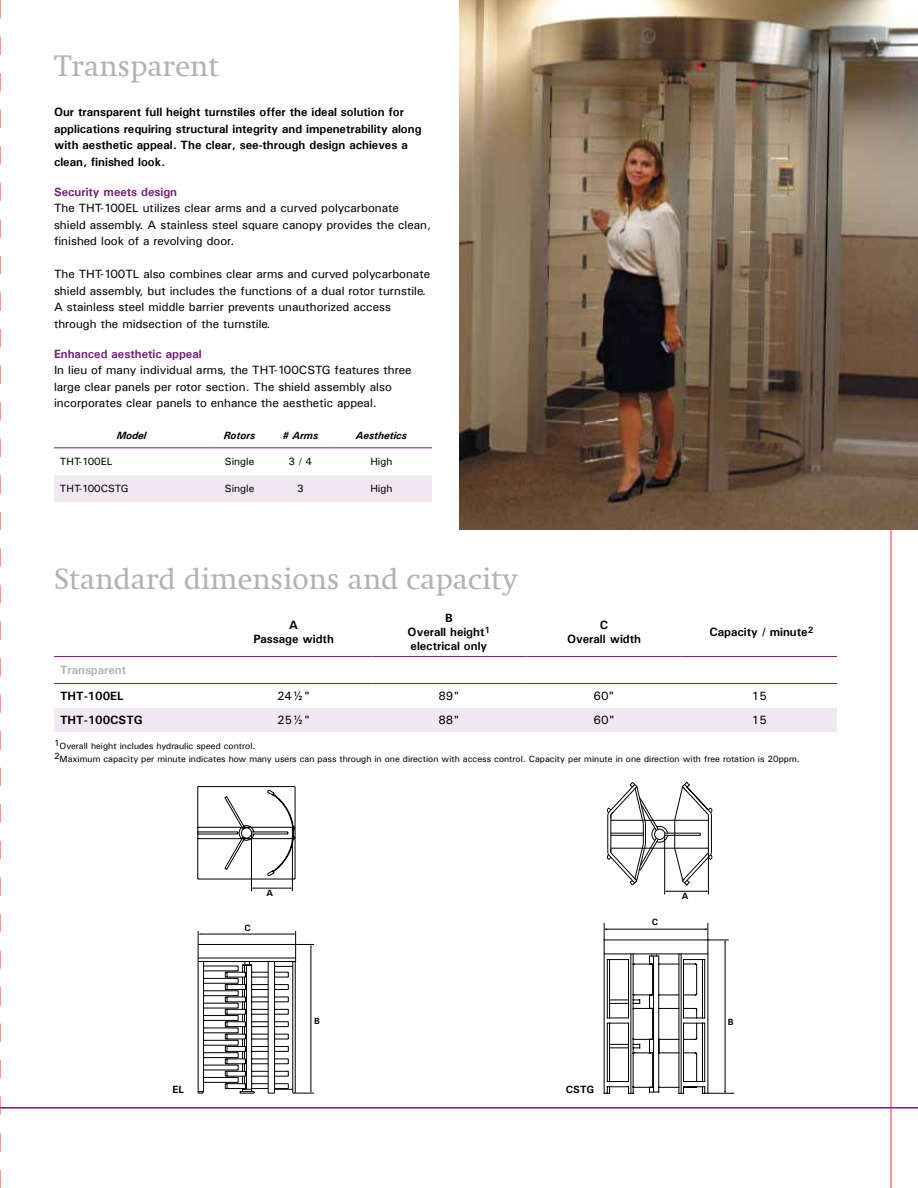
<style>
.page{position:relative;width:918px;height:1188px;background:#fff}
.page>*{position:absolute;margin:0;border:0;box-sizing:border-box;transform-origin:0 0}
.t1{font:30px "Swift Com";color:#b1b3b4}
.t2{font:12px/16.5px "Univers";color:#000}
.t3{font:700 12px/14.4px "Univers";color:#000;text-align:center}
.t4{font:700 12px "Univers";color:#781b7d}
.t5{font:700 12px "Univers";color:#b1b3b4}
.t6{font:10.5px "Univers";color:#000}
.t7{font:italic 700 10.5px "Univers";color:#000}
.t8{font:700 10.5px "Univers";color:#000}
.t9{font:9px/13.5px "Univers";color:#000}
.t10{font:700 9px "Univers";color:#000}
</style>
<div class="page">
<hr style="left:891px;top:0;width:1px;height:1188px;background:#e5352c">
<svg style="left:1px;top:1106px;width:917px;height:82px"></svg>
<svg style="left:197px;top:786px;width:99px;height:93px"></svg>
<hr style="left:251px;top:834px;width:1px;height:57px;background:#000">
<hr style="left:292px;top:837px;width:1px;height:54px;background:#000">
<hr style="left:253px;top:888px;width:37px;height:1px;background:#000">
<svg style="left:198px;top:931px;width:116px;height:163px"></svg>
<hr style="left:665px;top:833px;width:35px;height:1px;background:#000">
<hr style="left:665px;top:835px;width:35px;height:1px;background:#000">
<hr style="left:708px;top:940px;width:1px;height:153px;background:#000">
<hr style="left:604px;top:940px;width:1px;height:153px;background:#000">
<hr style="left:611px;top:848px;width:97px;height:1px;background:#000">
<hr style="left:611px;top:820px;width:97px;height:1px;background:#000">
<hr style="left:604px;top:940px;width:104px;height:1px;background:#000">
<hr style="left:664px;top:835px;width:1px;height:59px;background:#000">
<hr style="left:708px;top:853px;width:1px;height:41px;background:#000">
<hr style="left:666px;top:891px;width:41px;height:1px;background:#000">
<svg style="left:607px;top:782px;width:61px;height:110px"></svg>
<hr style="left:725px;top:942px;width:1px;height:150px;background:#000">
<hr style="left:606px;top:929px;width:101px;height:1px;background:#000">
<svg style="left:705px;top:923px;width:23px;height:20px"></svg>
<svg style="left:604px;top:923px;width:3px;height:17px"></svg>
<svg style="left:604px;top:953px;width:130px;height:141px"></svg>
<svg style="left:674px;top:782px;width:38px;height:110px"></svg>
<img style="left:459px;top:0;width:459px;height:530px">
<div style="left:54px;top:475px;width:378px;height:27px;background:#f2e8f2"></div>
<hr style="left:54px;top:447px;width:155px;height:1px;background:#781b7d">
<hr style="left:209px;top:447px;width:61px;height:1px;background:#781b7d">
<hr style="left:270px;top:447px;width:61px;height:1px;background:#781b7d">
<hr style="left:331px;top:447px;width:101px;height:1px;background:#781b7d">
<div style="left:54px;top:708px;width:783px;height:24px;background:#f2e8f2"></div>
<hr style="left:54px;top:656px;width:162px;height:1px;background:#781b7d">
<hr style="left:216px;top:656px;width:155px;height:1px;background:#781b7d">
<hr style="left:371px;top:656px;width:155px;height:1px;background:#781b7d">
<hr style="left:526px;top:656px;width:156px;height:1px;background:#781b7d">
<hr style="left:682px;top:656px;width:155px;height:1px;background:#781b7d">
<hr style="left:54px;top:683px;width:162px;height:1px;background:#781b7d">
<hr style="left:216px;top:683px;width:155px;height:1px;background:#781b7d">
<hr style="left:371px;top:683px;width:155px;height:1px;background:#781b7d">
<hr style="left:526px;top:683px;width:156px;height:1px;background:#781b7d">
<hr style="left:682px;top:683px;width:155px;height:1px;background:#781b7d">
<svg style="left:0;top:0;width:1px;height:1188px"></svg>
<h1 class="t1" style="left:54px;top:48px;width:167px">Transparent</h1>
<p class="t3" style="left:54px;top:104px;width:369px;line-height:16.5px;text-align:left">Our transparent full height turnstiles offer the ideal solution for applications requiring structural integrity and impenetrability along with aesthetic appeal. The clear, see-through design achieves a clean, finished look.</p>
<p class="t4" style="left:54px;top:184px;width:125px">Security meets design</p>
<p class="t2" style="left:54px;top:200px;width:379px">The THT-100EL utilizes clear arms and a curved polycarbonate shield assembly. A stainless steel square canopy provides the clean, finished look of a revolving door.</p>
<p class="t2" style="left:54px;top:266px;width:378px">The THT-100TL also combines clear arms and curved polycarbonate shield assembly, but includes the functions of a dual rotor turnstile.<br>A stainless steel middle barrier prevents unauthorized access through the midsection of the turnstile.</p>
<p class="t4" style="left:54px;top:346px;width:149px">Enhanced aesthetic appeal</p>
<p class="t2" style="left:54px;top:362px;width:359px">In lieu of many individual arms, the THT-100CSTG features three large clear panels per rotor section. The shield assembly also incorporates clear panels to enhance the aesthetic appeal.</p>
<p class="t7" style="left:117px;top:429px;width:31px">Model</p>
<p class="t7" style="left:224px;top:429px;width:33px">Rotors</p>
<p class="t7" style="left:282px;top:429px;width:37px"># Arms</p>
<p class="t7" style="left:356px;top:429px;width:53px">Aesthetics</p>
<p class="t6" style="left:60px;top:455px;width:54px">THT-100EL</p>
<p class="t6" style="left:225px;top:455px;width:31px">Single</p>
<p class="t6" style="left:289px;top:455px;width:25px">3 / 4</p>
<p class="t6" style="left:370px;top:455px;width:24px">High</p>
<p class="t6" style="left:60px;top:482px;width:70px">THT-100CSTG</p>
<p class="t6" style="left:225px;top:482px;width:31px">Single</p>
<p class="t6" style="left:297px;top:482px;width:8px">3</p>
<p class="t6" style="left:370px;top:482px;width:24px">High</p>
<h1 class="t1" style="left:54px;top:561px;width:465px">Standard dimensions and capacity</h1>
<p class="t3" style="left:253px;top:617px;width:82px">A<br>Passage width</p>
<p class="t3" style="left:408px;top:610px;width:84px">B<br>Overall height<sup>1 </sup>electrical only</p>
<p class="t3" style="left:567px;top:617px;width:75px">C<br>Overall width</p>
<p class="t3" style="left:709px;top:624px;width:105px">Capacity / minute<sup>2</sup></p>
<p class="t5" style="left:60px;top:662px;width:68px">Transparent</p>
<p class="t3" style="left:60px;top:688px;width:65px">THT-100EL</p>
<p class="t2" style="left:277px;top:687px;width:34px">24½"</p>
<p class="t2" style="left:438px;top:687px;width:23px">89"</p>
<p class="t2" style="left:594px;top:687px;width:23px">60"</p>
<p class="t2" style="left:752px;top:687px;width:17px">15</p>
<p class="t3" style="left:60px;top:712px;width:84px">THT-100CSTG</p>
<p class="t2" style="left:277px;top:712px;width:34px">25½"</p>
<p class="t2" style="left:438px;top:712px;width:23px">88"</p>
<p class="t2" style="left:594px;top:712px;width:23px">60"</p>
<p class="t2" style="left:752px;top:712px;width:17px">15</p>
<p class="t9" style="left:54px;top:739px;width:747px">1Overall height includes hydraulic speed control.<br>2Maximum capacity per minute indicates how many users can pass through in one direction with access control. Capacity per minute in one direction with free rotation is 20ppm.</p>
<p class="t10" style="left:245px;top:922px;width:8px">C</p>
<p class="t10" style="left:267px;top:887px;width:8px">A</p>
<p class="t10" style="left:314px;top:1015px;width:7px">B</p>
<p class="t8" style="left:172px;top:1083px;width:13px">EL</p>
<p class="t8" style="left:566px;top:1083px;width:30px">CSTG</p>
<p class="t10" style="left:652px;top:916px;width:8px">C</p>
<p class="t10" style="left:682px;top:890px;width:8px">A</p>
<p class="t10" style="left:728px;top:1016px;width:7px">B</p>
</div>
